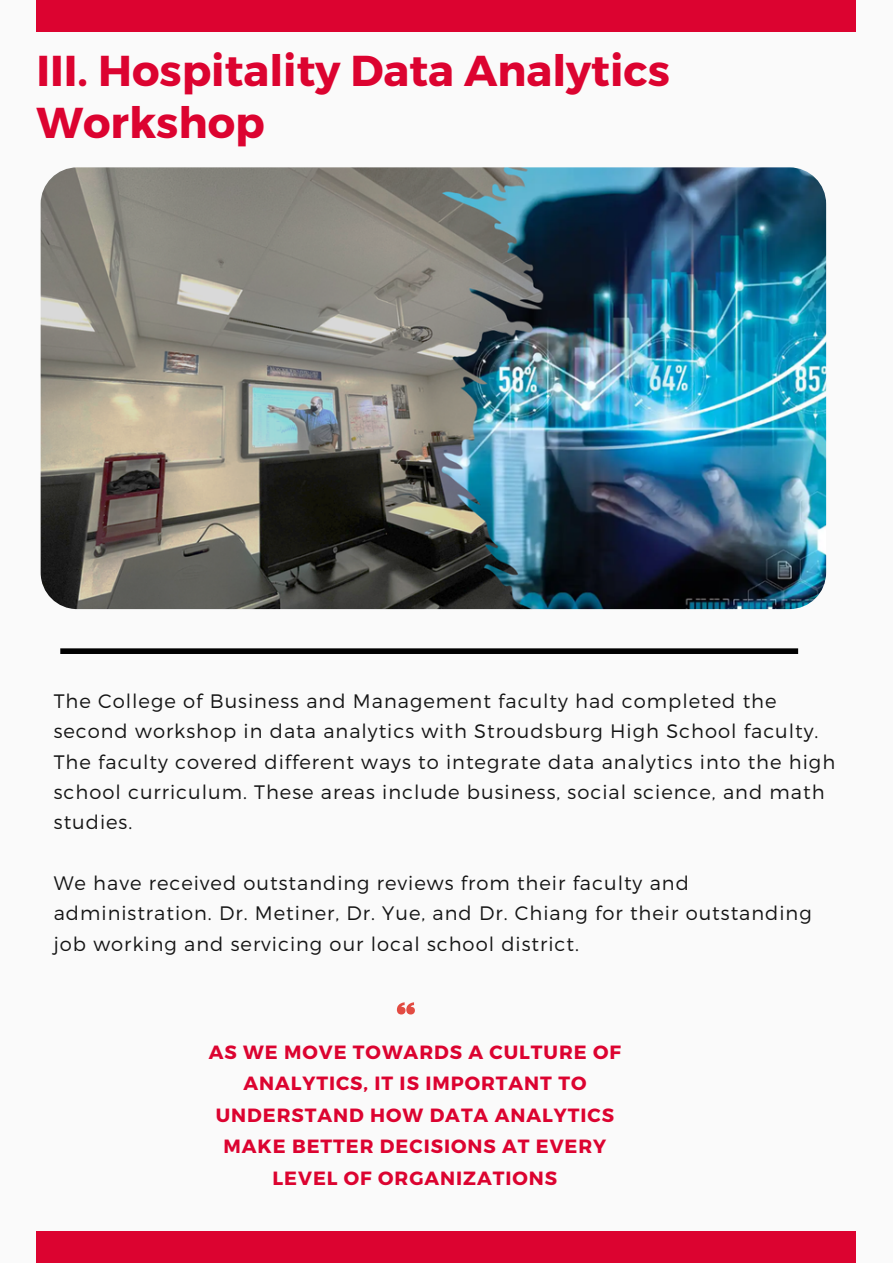
<style>
.page{position:relative;width:893px;height:1264px;background:#fff}
.page>*{position:absolute;margin:0;border:0;box-sizing:border-box;transform-origin:0 0}
.t1{font:700 43.2px/51.8px "Montserrat";color:#dc0330}
.t2{font:300 19.5px/30.3px "Montserrat";letter-spacing:.05em;color:#151515}
.t3{font:700 19.2px/31.5px "Montserrat";letter-spacing:.05em;color:#dc0330;text-align:center}
</style>
<div class="page">
<div style="left:0;top:0;width:892px;height:1262px;background:#fafafa"></div>
<div style="left:60px;top:648px;width:738px;height:6px;background:#000"></div>
<div style="left:36px;top:0;width:820px;height:31px;background:#dc0330"></div>
<div style="left:36px;top:1231px;width:820px;height:31px;background:#dc0330"></div>
<img style="left:41px;top:167px;width:785px;height:442px;border-radius:37px">
<svg style="left:397px;top:1002px;width:18px;height:12px"></svg>
<p class="t1" style="left:36px;top:43px;width:635px">III. Hospitality Data Analytics<br>Workshop</p>
<p class="t2" style="left:54px;top:684px;width:783px">The College of Business and Management faculty had completed the second workshop in data analytics with Stroudsburg High School faculty.<br>The faculty covered different ways to integrate data analytics into the high school curriculum. These areas include business, social science, and math studies.</p>
<p class="t2" style="left:54px;top:866px;width:759px">We have received outstanding reviews from their faculty and administration. Dr. Metiner, Dr. Yue, and Dr. Chiang for their outstanding job working and servicing our local school district.</p>
<p class="t3" style="left:209px;top:1035px;width:413px">AS WE MOVE TOWARDS A CULTURE OF<br>ANALYTICS, IT IS IMPORTANT TO<br>UNDERSTAND HOW DATA ANALYTICS<br>MAKE BETTER DECISIONS AT EVERY<br>LEVEL OF ORGANIZATIONS</p>
</div>
